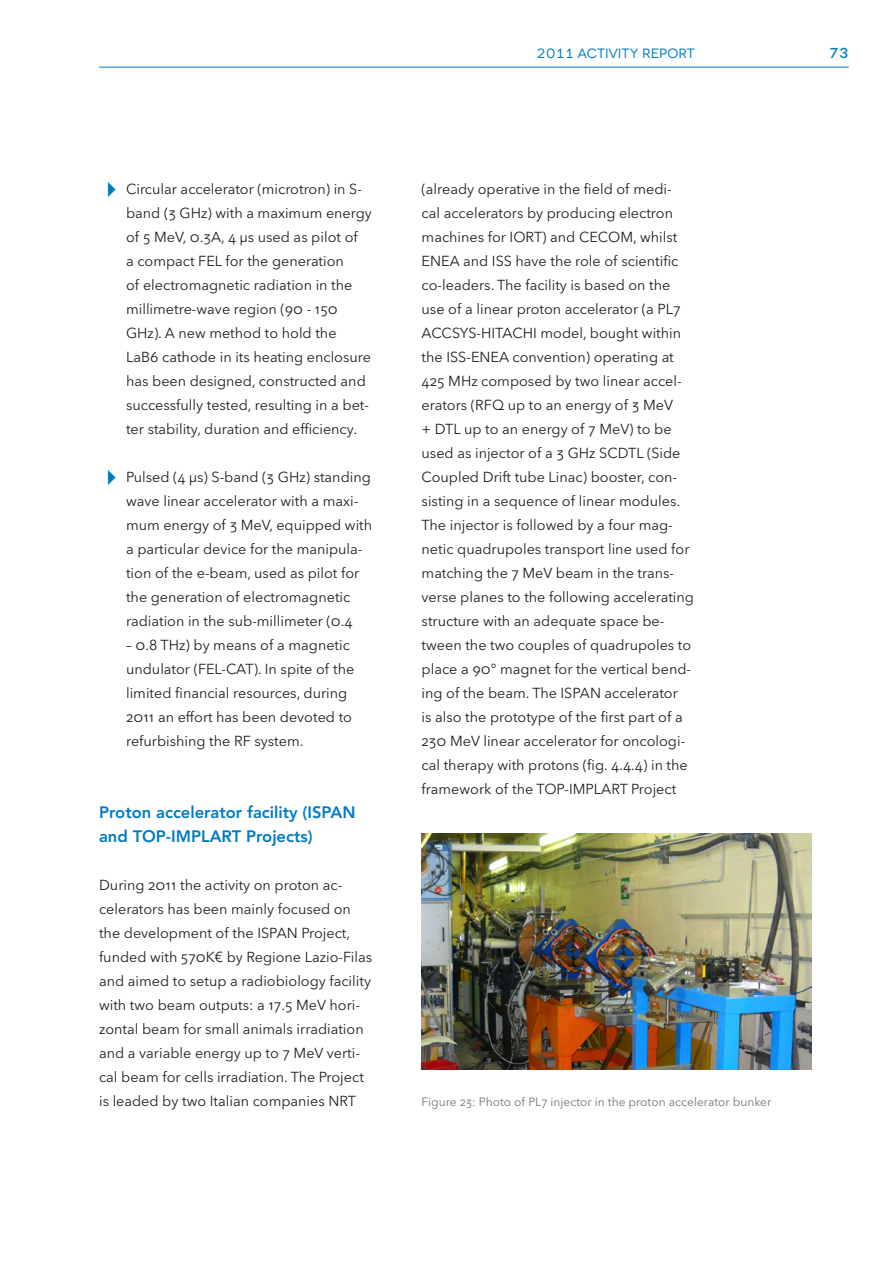
<style>
.page{position:relative;width:893px;height:1263px;background:#fff}
.page>*{position:absolute;margin:0;border:0;box-sizing:border-box;transform-origin:0 0}
.Heading_3{font:800 16.5px/24px "Avenir LT Std";color:#007bc3}
.Body{font:14.4px/24px "Avenir Next LT Pro";color:#231f20}
.bullets{font:14.4px/24px "Avenir Next LT Pro";color:#231f20}
.t1{font:500 14.4px "Novecentowide";color:#007bc3}
.t2{font:13.5px "Novecentowide";color:#007bc3}
.t3{font:12px "Avenir Next LT Pro";color:#757679}
</style>
<div class="page">
<hr style="left:99px;top:67px;width:750px;height:1px;background:#007bc3">
<img style="left:422px;top:833px;width:389px;height:237px">
<p class="bullets" style="left:126px;top:177px;width:247px">Circular accelerator (microtron) in S&shy;band (3 GHz) with a maximum energy of 5 MeV, 0.3A, 4 μs used as pilot of<br>a compact FEL for the generation<br>of electromagnetic radiation in the millimetre-wave region (90 - 150<br>GHz). A new method to hold the LaB6 cathode in its heating enclosure has been designed, constructed and successfully tested, resulting in a bet&shy;ter stability, duration and efficiency.</p>
<p class="bullets" style="left:126px;top:465px;width:248px">Pulsed (4 μs) S-band (3 GHz) standing wave linear accelerator with a maxi&shy;mum energy of 3 MeV, equipped with a particular device for the manipula&shy;tion of the e-beam, used as pilot for the generation of electromagnetic radiation in the sub-millimeter (0.4</p>
<p class="bullets" style="left:126px;top:633px;width:230px">– 0.8 THz) by means of a magnetic undulator (FEL-CAT). In spite of the limited financial resources, during 2011 an effort has been devoted to refurbishing the RF system.</p>
<p class="Heading_3" style="left:99px;top:801px;width:258px">Proton accelerator facility (ISPAN and TOP-IMPLART Projects)</p>
<p class="Body" style="left:99px;top:873px;width:275px">During 2011 the activity on proton ac&shy;celerators has been mainly focused on the development of the ISPAN Project, funded with 570K€ by Regione Lazio-Filas and aimed to setup a radiobiology facility with two beam outputs: a 17.5 MeV hori&shy;zontal beam for small animals irradiation and a variable energy up to 7 MeV verti&shy;cal beam for cells irradiation. The Project is leaded by two Italian companies NRT</p>
<p class="t2" style="left:537px;top:45px;width:160px">2011 ACTIVITY REPORT</p>
<p class="t1" style="left:829px;top:45px;width:22px">73</p>
<p class="Body" style="left:422px;top:177px;width:274px">(already operative in the field of medi-<br>cal accelerators by producing electron machines for IORT) and CECOM, whilst ENEA and ISS have the role of scientific co-leaders. The facility is based on the use of a linear proton accelerator (a PL7<br>ACCSYS-HITACHI model, bought within the ISS-ENEA convention) operating at 425 MHz composed by two linear accel&shy;erators (RFQ up to an energy of 3 MeV<br>+ DTL up to an energy of 7 MeV) to be used as injector of a 3 GHz SCDTL (Side Coupled Drift tube Linac) booster, con&shy;sisting in a sequence of linear modules.<br>The injector is followed by a four mag&shy;netic quadrupoles transport line used for matching the 7 MeV beam in the trans&shy;verse planes to the following accelerating structure with an adequate space be&shy;tween the two couples of quadrupoles to place a 90° magnet for the vertical bend&shy;ing of the beam. The ISPAN accelerator<br>is also the prototype of the first part of a 230 MeV linear accelerator for oncologi&shy;cal therapy with protons (fig. 4.4.4) in the framework of the TOP-IMPLART Project</p>
<p class="t3" style="left:422px;top:1095px;width:351px">Figure 23: Photo of PL7 injector in the proton accelerator bunker</p>
</div>
